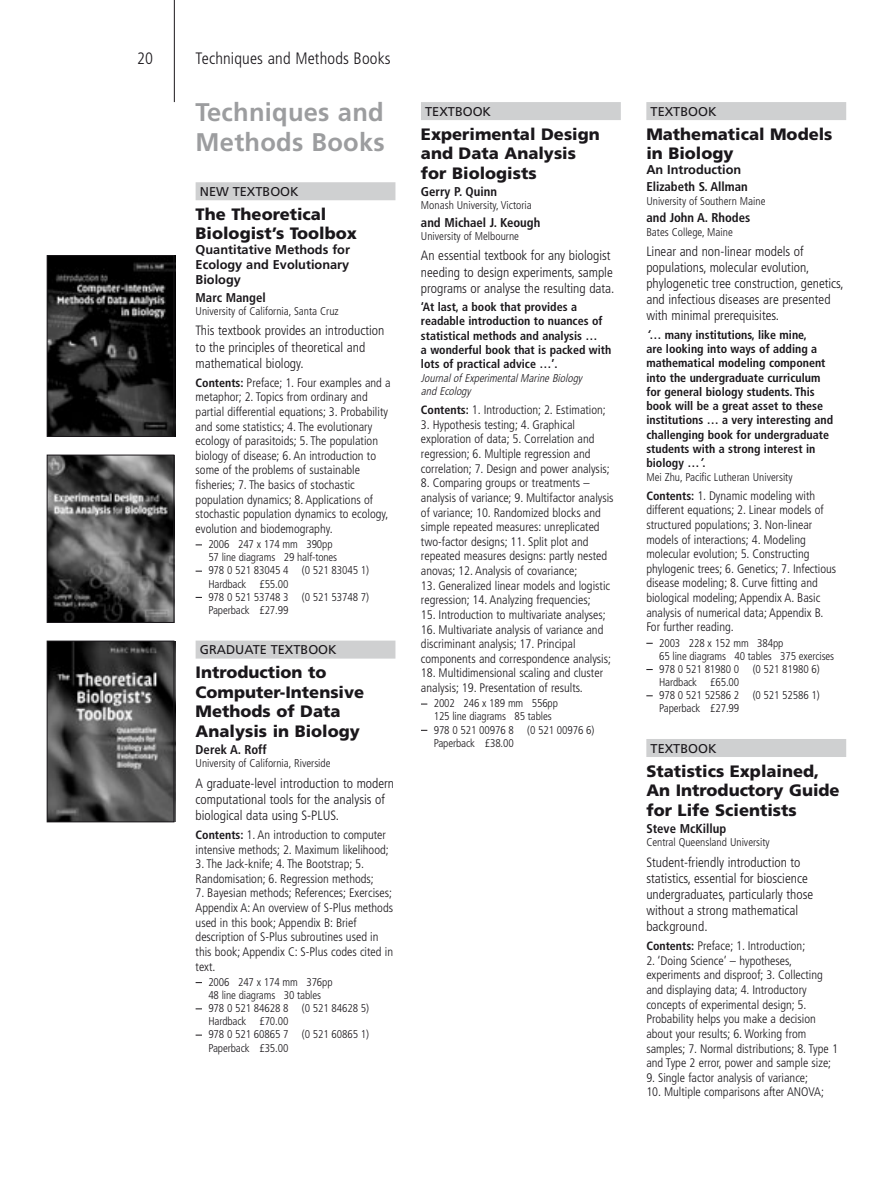
<style>
.page{position:relative;width:893px;height:1191px;background:#fff}
.page>*{position:absolute;margin:0;border:0;box-sizing:border-box;transform-origin:0 0}
.t1{font:700 25.5px/30px "Frutiger LT Std";letter-spacing:.01em;color:#9c9d9f}
.t2{font:900 16.5px/19.5px "Frutiger LT Std";color:#1a171b}
.t3{font:300 condensed 16.5px "Frutiger LT Std";letter-spacing:.01em;color:#1a171b}
.t4{font:300 condensed 13.5px/16px "Frutiger LT Std";color:#1a171b}
.t5{font:700 condensed 12.75px "Frutiger LT Std";color:#1a171b}
.t6{font:700 12.75px/15px "Frutiger LT Std";color:#1a171b;text-align:justify}
.t7{font:12.75px "Frutiger LT Std";color:#1a171b}
.t8{font:300 condensed 12.3px/14.5px "Frutiger LT Std";color:#1a171b}
.t9{font:700 condensed 12px/14.2px "Frutiger LT Std";color:#1a171b}
.t10{font:300 condensed 11.25px/13.2px "Frutiger LT Std";letter-spacing:-.01em;color:#1a171b}
.t11{font:italic 300 condensed 11.25px/13.5px "Frutiger LT Std";color:#1a171b}
.s1{font-weight:700;font-size:12px}
.s2{font-style:italic}
</style>
<div class="page">
<hr style="left:174px;top:0;width:1px;height:102px;background:#1a171b">
<div style="left:196px;top:182px;width:199px;height:18px;background:#cfd0d1"></div>
<div style="left:196px;top:640px;width:199px;height:18px;background:#cfd0d1"></div>
<div style="left:421px;top:102px;width:200px;height:18px;background:#cfd0d1"></div>
<div style="left:646px;top:102px;width:200px;height:18px;background:#cfd0d1"></div>
<div style="left:646px;top:739px;width:200px;height:18px;background:#cfd0d1"></div>
<img style="left:49px;top:256px;width:126px;height:180px">
<div style="left:47px;top:255px;width:127px;height:182px;border:1px solid #1a171b"></div>
<img style="left:49px;top:455px;width:126px;height:167px">
<div style="left:47px;top:455px;width:127px;height:168px;border:1px solid #1a171b"></div>
<img style="left:49px;top:641px;width:126px;height:180px">
<div style="left:47px;top:640px;width:127px;height:182px;border:1px solid #1a171b"></div>
<h2 class="t3" style="left:137px;top:51px;width:17px">20</h2>
<h2 class="t3" style="left:196px;top:51px;width:197px">Techniques and Methods Books</h2>
<h1 class="t1" style="left:196px;top:99px;width:191px">Techniques and<br>Methods Books</h1>
<p class="t7" style="left:200px;top:186px;width:100px">NEW TEXTBOOK</p>
<h2 class="t2" style="left:196px;top:206px;width:163px">The Theoretical<br>Biologist’s Toolbox</h2>
<p class="t6" style="left:196px;top:243px;width:156px">Quantitative Methods for Ecology and Evolutionary Biology</p>
<p class="t5" style="left:196px;top:292px;width:72px">Marc Mangel</p>
<p class="t10" style="left:196px;top:305px;width:145px">University of California, Santa Cruz</p>
<p class="t4" style="left:196px;top:324px;width:190px">This textbook provides an introduction to the principles of theoretical and mathematical biology.</p>
<p class="t8" style="left:196px;top:376px;width:197px"><span class="s1">Contents:</span> Preface; 1. Four examples and a metaphor; 2. Topics from ordinary and partial differential equations; 3. Probability and some statistics; 4. The evolutionary ecology of parasitoids; 5. The population biology of disease; 6. An introduction to some of the problems of sustainable fisheries; 7. The basics of stochastic population dynamics; 8. Applications of stochastic population dynamics to ecology, evolution and biodemography.</p>
<p class="t10" style="left:208px;top:538px;width:162px">2006 247 x 174 mm 390pp<br>57 line diagrams 29 half-tones<br>978 0 521 83045 4 (0 521 83045 1)<br>Hardback £55.00<br>978 0 521 53748 3 (0 521 53748 7)<br>Paperback £27.99</p>
<p class="t7" style="left:200px;top:644px;width:138px">GRADUATE TEXTBOOK</p>
<h2 class="t2" style="left:196px;top:664px;width:170px">Introduction to<br>Computer-Intensive<br>Methods of Data<br>Analysis in Biology</h2>
<p class="t5" style="left:196px;top:744px;width:73px">Derek A. Roff</p>
<p class="t10" style="left:196px;top:758px;width:136px">University of California, Riverside</p>
<p class="t4" style="left:196px;top:776px;width:200px">A graduate-level introduction to modern computational tools for the analysis of biological data using S-PLUS.</p>
<p class="t8" style="left:196px;top:828px;width:195px"><span class="s1">Contents:</span> 1. An introduction to computer intensive methods; 2. Maximum likelihood;</p>
<p class="t8" style="left:196px;top:857px;width:180px">3. The Jack-knife; 4. The Bootstrap; 5.<br>Randomisation; 6. Regression methods;</p>
<p class="t8" style="left:196px;top:887px;width:199px">7. Bayesian methods; References; Exercises; Appendix A: An overview of S-Plus methods used in this book; Appendix B: Brief description of S-Plus subroutines used in this book; Appendix C: S-Plus codes cited in text.</p>
<p class="t10" style="left:208px;top:976px;width:162px">2006 247 x 174 mm 376pp<br>48 line diagrams 30 tables<br>978 0 521 84628 8 (0 521 84628 5)<br>Hardback £70.00<br>978 0 521 60865 7 (0 521 60865 1)<br>Paperback £35.00</p>
<p class="t7" style="left:425px;top:106px;width:67px">TEXTBOOK</p>
<h2 class="t2" style="left:421px;top:125px;width:180px">Experimental Design and Data Analysis for Biologists</h2>
<p class="t5" style="left:421px;top:186px;width:78px">Gerry P. Quinn</p>
<p class="t10" style="left:421px;top:200px;width:112px">Monash University, Victoria</p>
<p class="t5" style="left:421px;top:217px;width:121px">and Michael J. Keough</p>
<p class="t10" style="left:421px;top:230px;width:100px">University of Melbourne</p>
<p class="t4" style="left:421px;top:249px;width:195px">An essential textbook for any biologist needing to design experiments, sample programs or analyse the resulting data.</p>
<p class="t9" style="left:421px;top:301px;width:192px">‘At last, a book that provides a readable introduction to nuances of statistical methods and analysis …<br>a wonderful book that is packed with lots of practical advice …’.</p>
<p class="t11" style="left:421px;top:372px;width:165px">Journalof ExperimentalMarine Biology and Ecology</p>
<p class="t8" style="left:421px;top:403px;width:186px"><span class="s1">Contents:</span> 1. Introduction; 2. Estimation;</p>
<p class="t8" style="left:421px;top:418px;width:190px">3. Hypothesis testing; 4. Graphical exploration of data; 5. Correlation and regression; 6. Multiple regression and correlation; 7. Design and power analysis;</p>
<p class="t8" style="left:421px;top:477px;width:194px">8. Comparing groups or treatments – analysis of variance; 9. Multifactor analysis of variance; 10. Randomized blocks and simple repeated measures: unreplicated two-factor designs; 11. Split plot and repeated measures designs: partly nested anovas; 12. Analysis of covariance;</p>
<p class="t8" style="left:421px;top:579px;width:191px">13. Generalized linear models and logistic regression; 14. Analyzing frequencies;</p>
<p class="t8" style="left:421px;top:608px;width:186px">15. Introduction to multivariate analyses;</p>
<p class="t8" style="left:421px;top:623px;width:192px">16. Multivariate analysis of variance and discriminant analysis; 17. Principal components and correspondence analysis;</p>
<p class="t8" style="left:421px;top:667px;width:184px">18. Multidimensional scaling and cluster analysis; 19. Presentation of results.</p>
<p class="t10" style="left:434px;top:697px;width:162px">2002 246 x 189 mm 556pp<br>125 line diagrams 85 tables<br>978 0 521 00976 8 (0 521 00976 6)<br>Paperback £38.00</p>
<p class="t7" style="left:651px;top:106px;width:67px">TEXTBOOK</p>
<h2 class="t2" style="left:646px;top:125px;width:188px">Mathematical Models in Biology</h2>
<p class="t6" style="left:646px;top:163px;width:97px">An Introduction</p>
<p class="t5" style="left:646px;top:182px;width:103px">Elizabeth S. Allman</p>
<p class="t10" style="left:646px;top:195px;width:121px">University of Southern Maine</p>
<p class="t5" style="left:646px;top:212px;width:105px">and John A. Rhodes</p>
<p class="t10" style="left:646px;top:226px;width:88px">Bates College, Maine</p>
<p class="t4" style="left:646px;top:244px;width:199px">Linear and non-linear models of populations, molecular evolution, phylogenetic tree construction, genetics, and infectious diseases are presented with minimal prerequisites.</p>
<p class="t9" style="left:646px;top:329px;width:188px"><span class="s2">‘</span>… many institutions, like mine,<br>are looking into ways of adding a mathematical modeling component into the undergraduate curriculum for general biology students. This book will be a great asset to these institutions … a very interesting and challenging book for undergraduate students with a strong interest in biology …<span class="s2">’</span>.</p>
<p class="t10" style="left:646px;top:471px;width:148px">Mei Zhu, Pacific Lutheran University</p>
<p class="t8" style="left:646px;top:489px;width:191px"><span class="s1">Contents:</span> 1. Dynamic modeling with different equations; 2. Linear models of structured populations; 3. Non-linear models of interactions; 4. Modeling molecular evolution; 5. Constructing phylogenic trees; 6. Genetics; 7. Infectious disease modeling; 8. Curve fitting and biological modeling; Appendix A. Basic analysis of numerical data; Appendix B.<br>For further reading.</p>
<p class="t10" style="left:659px;top:637px;width:177px">2003 228 x 152 mm 384pp<br>65 line diagrams 40 tables 375 exercises<br>978 0 521 81980 0 (0 521 81980 6)<br>Hardback £65.00<br>978 0 521 52586 2 (0 521 52586 1)<br>Paperback £27.99</p>
<p class="t7" style="left:651px;top:743px;width:67px">TEXTBOOK</p>
<h2 class="t2" style="left:646px;top:762px;width:195px">Statistics Explained,<br>An Introductory Guide for Life Scientists</h2>
<p class="t5" style="left:646px;top:823px;width:81px">Steve McKillup</p>
<p class="t10" style="left:646px;top:836px;width:125px">Central Queensland University</p>
<p class="t4" style="left:646px;top:855px;width:168px">Student-friendly introduction to statistics, essential for bioscience undergraduates, particularly those without a strong mathematical background.</p>
<p class="t8" style="left:646px;top:939px;width:160px"><span class="s1">Contents:</span> Preface; 1. Introduction;</p>
<p class="t8" style="left:646px;top:954px;width:193px">2. ‘Doing Science’ – hypotheses, experiments and disproof; 3. Collecting and displaying data; 4. Introductory concepts of experimental design; 5.<br>Probability helps you make a decision about your results; 6. Working from samples; 7. Normal distributions; 8. Type 1 and Type 2 error, power and sample size;</p>
<p class="t8" style="left:646px;top:1071px;width:163px">9. Single factor analysis of variance;</p>
<p class="t8" style="left:646px;top:1085px;width:179px">10. Multiple comparisons after ANOVA;</p>
</div>
